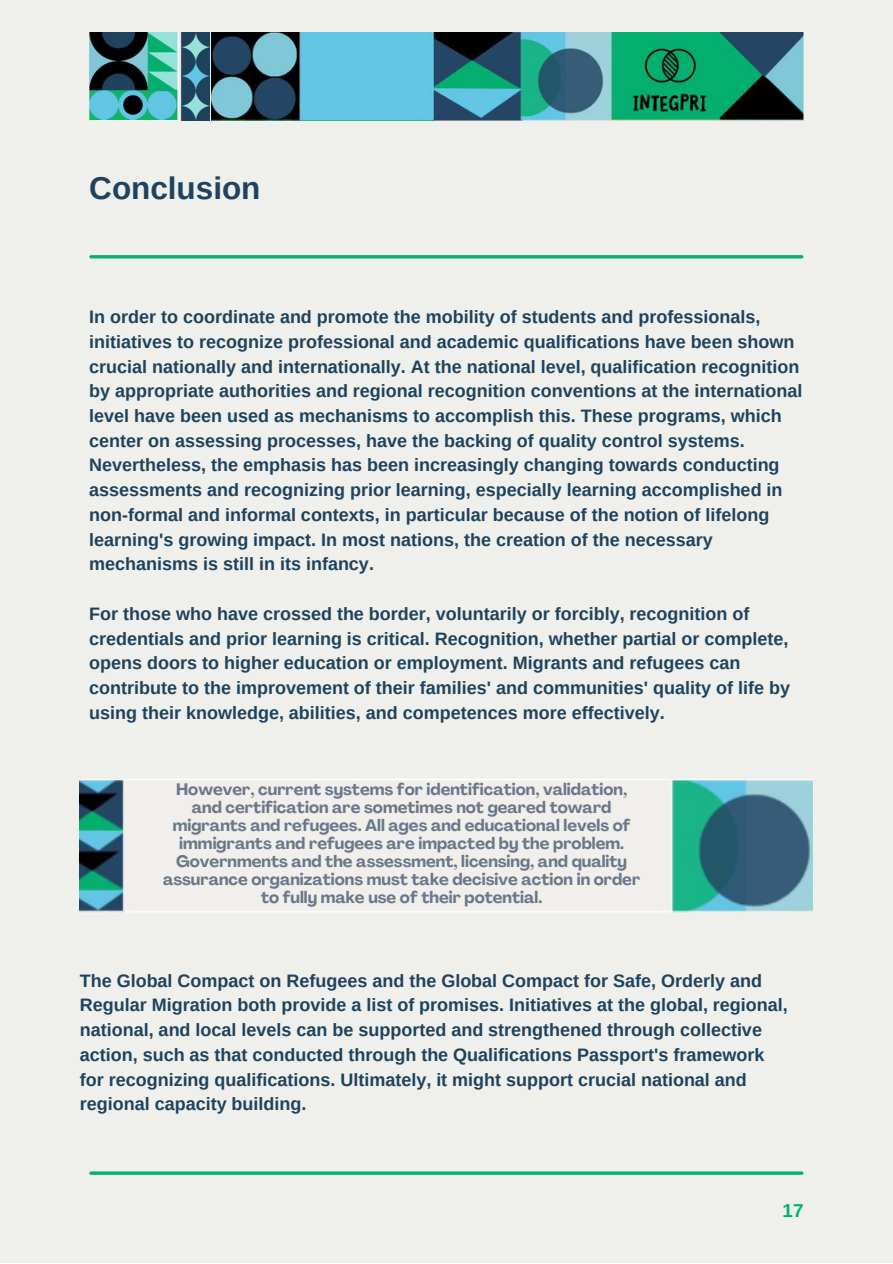
<style>
.page{position:relative;width:893px;height:1264px;background:#fff}
.page>*{position:absolute;margin:0;border:0;box-sizing:border-box;transform-origin:0 0}
.t1{font:700 31.5px "Arimo";color:#1f435d}
.t2{font:700 18.75px "Arimo";color:#04af6f}
.t3{font:700 18px/24.8px "Arimo";color:#1f435d}
.t4{font:700 16.35px/18px "Agrandir";color:#6b788b;text-align:center}
</style>
<div class="page">
<div style="left:0;top:0;width:892px;height:1262px;background:#efefeb"></div>
<hr style="left:91px;top:1171px;width:710px;height:3px;background:#04af6f">
<hr style="left:91px;top:255px;width:710px;height:3px;background:#04af6f">
<img style="left:212px;top:32px;width:591px;height:89px">
<img style="left:89px;top:32px;width:89px;height:88px">
<img style="left:180px;top:33px;width:30px;height:87px">
<img style="left:80px;top:779px;width:732px;height:134px">
<p class="t1" style="left:89px;top:171px;width:173px">Conclusion</p>
<p class="t3" style="left:89px;top:304px;width:714px">In order to coordinate and promote the mobility of students and professionals, initiatives to recognize professional and academic qualifications have been shown crucial nationally and internationally. At the national level, qualification recognition by appropriate authorities and regional recognition conventions at the international level have been used as mechanisms to accomplish this. These programs, which center on assessing processes, have the backing of quality control systems.<br>Nevertheless, the emphasis has been increasingly changing towards conducting assessments and recognizing prior learning, especially learning accomplished in non-formal and informal contexts, in particular because of the notion of lifelong learning's growing impact. In most nations, the creation of the necessary mechanisms is still in its infancy.</p>
<p class="t3" style="left:89px;top:601px;width:702px">For those who have crossed the border, voluntarily or forcibly, recognition of credentials and prior learning is critical. Recognition, whether partial or complete, opens doors to higher education or employment. Migrants and refugees can contribute to the improvement of their families' and communities' quality of life by using their knowledge, abilities, and competences more effectively.</p>
<p class="t4" style="left:163px;top:781px;width:479px">However, current systems for identification, validation, and certification are sometimes not geared toward migrants and refugees. All ages and educational levels of immigrants and refugees are impacted by the problem.<br>Governments and the assessment, licensing, and quality assurance organizations must take decisive action in order to fully make use of their potential.</p>
<p class="t3" style="left:80px;top:967px;width:709px">The Global Compact on Refugees and the Global Compact for Safe, Orderly and Regular Migration both provide a list of promises. Initiatives at the global, regional, national, and local levels can be supported and strengthened through collective action, such as that conducted through the Qualifications Passport's framework for recognizing qualifications. Ultimately, it might support crucial national and regional capacity building.</p>
<p class="t2" style="left:782px;top:1200px;width:22px">17</p>
</div>
